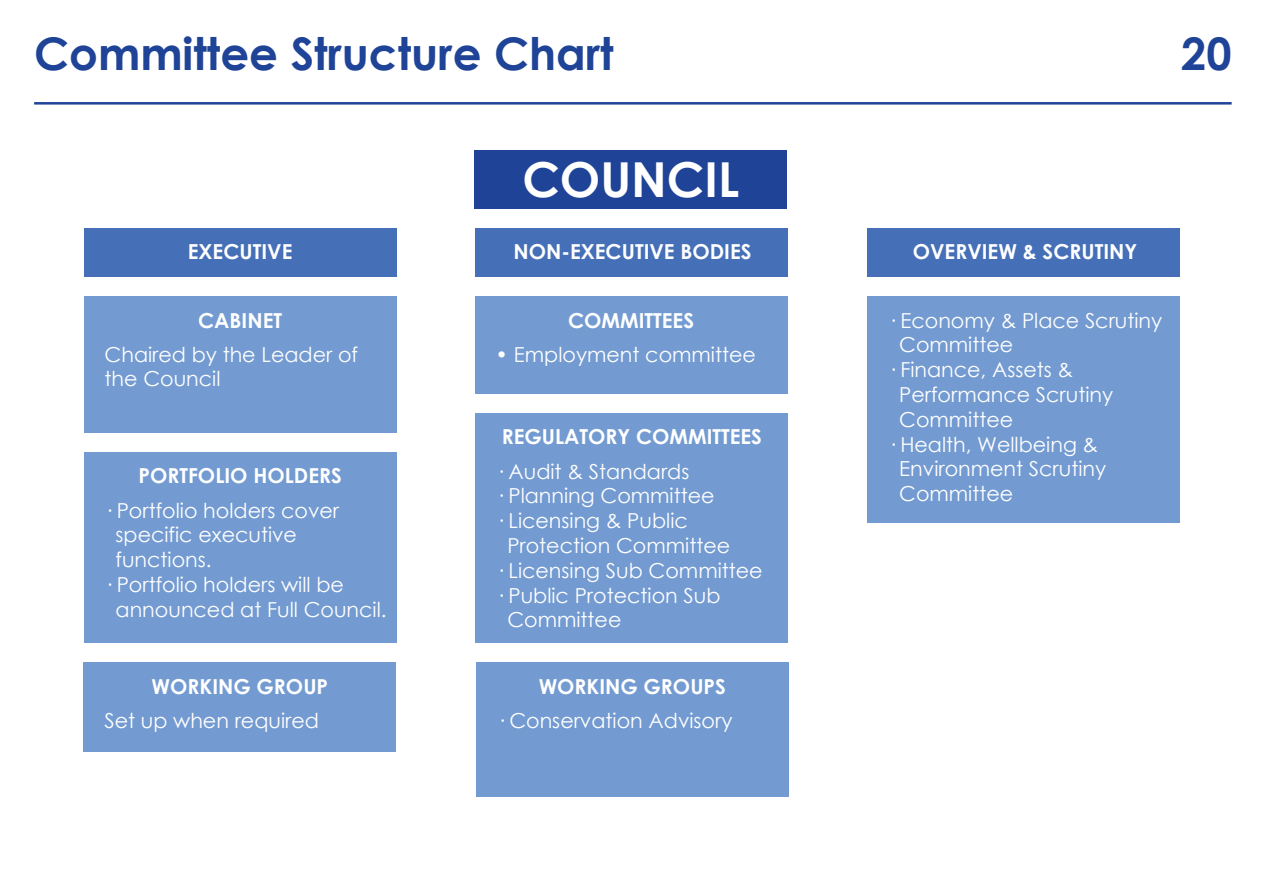
<style>
.page{position:relative;width:1263px;height:893px;background:#fff}
.page>*{position:absolute;margin:0;border:0;box-sizing:border-box;transform-origin:0 0}
.t1{font:700 48.15px "Century Gothic";color:#fff}
.t2{font:700 45px "Century Gothic";color:#1e4397}
.t3{font:20.7px/24.8px "Century Gothic";color:#fff}
.t4{font:700 20.7px "Century Gothic";color:#fff}
</style>
<div class="page">
<hr style="left:34px;top:102px;width:1198px;height:3px;background:#1e4397">
<div style="left:475px;top:150px;width:312px;height:58px;background:#1e4397"></div>
<div style="left:867px;top:228px;width:312px;height:49px;background:#456fb7"></div>
<div style="left:867px;top:296px;width:312px;height:226px;background:#739bd1"></div>
<div style="left:84px;top:228px;width:312px;height:49px;background:#456fb7"></div>
<div style="left:84px;top:296px;width:312px;height:137px;background:#739bd1"></div>
<div style="left:84px;top:453px;width:312px;height:190px;background:#739bd1"></div>
<div style="left:84px;top:663px;width:312px;height:89px;background:#739bd1"></div>
<div style="left:475px;top:228px;width:312px;height:49px;background:#456fb7"></div>
<div style="left:475px;top:296px;width:312px;height:98px;background:#739bd1"></div>
<div style="left:476px;top:413px;width:312px;height:230px;background:#739bd1"></div>
<div style="left:476px;top:663px;width:312px;height:134px;background:#739bd1"></div>
<h2 class="t2" style="left:34px;top:19px;width:581px">Committee Structure Chart</h2>
<p class="t4" style="left:188px;top:236px;width:106px">EXECUTIVE</p>
<p class="t4" style="left:198px;top:304px;width:85px">CABINET</p>
<p class="t3" style="left:105px;top:341px;width:255px">Chaired by the Leader of the Council</p>
<p class="t4" style="left:138px;top:460px;width:205px">PORTFOLIO HOLDERS</p>
<p class="t3" style="left:104px;top:497px;width:236px">· Portfolio holders cover</p>
<p class="t3" style="left:116px;top:522px;width:183px">specific executive</p>
<p class="t3" style="left:116px;top:547px;width:98px">functions.</p>
<p class="t3" style="left:104px;top:572px;width:241px">· Portfolio holders will be</p>
<p class="t3" style="left:116px;top:597px;width:272px">announced at Full Council.</p>
<p class="t4" style="left:152px;top:671px;width:178px">WORKING GROUP</p>
<p class="t3" style="left:104px;top:708px;width:216px">Set up when required</p>
<h1 class="t1" style="left:522px;top:143px;width:218px">COUNCIL</h1>
<p class="t4" style="left:513px;top:236px;width:240px">NON-EXECUTIVE BODIES</p>
<p class="t4" style="left:568px;top:305px;width:128px">COMMITTEES</p>
<p class="t3" style="left:496px;top:342px;width:262px">• Employment committee</p>
<p class="t4" style="left:502px;top:421px;width:262px">REGULATORY COMMITTEES</p>
<p class="t3" style="left:496px;top:458px;width:195px">· Audit &amp; Standards</p>
<p class="t3" style="left:496px;top:483px;width:220px">· Planning Committee</p>
<p class="t3" style="left:496px;top:508px;width:193px">· Licensing &amp; Public</p>
<p class="t3" style="left:507px;top:533px;width:224px">Protection Committee</p>
<p class="t3" style="left:496px;top:558px;width:268px">· Licensing Sub Committee</p>
<p class="t3" style="left:496px;top:582px;width:226px">· Public Protection Sub</p>
<p class="t3" style="left:507px;top:607px;width:116px">Committee</p>
<p class="t4" style="left:539px;top:671px;width:189px">WORKING GROUPS</p>
<p class="t3" style="left:497px;top:708px;width:237px">· Conservation Advisory</p>
<h2 class="t2" style="left:1181px;top:19px;width:52px">20</h2>
<p class="t4" style="left:913px;top:236px;width:226px">OVERVIEW &amp; SCRUTINY</p>
<p class="t3" style="left:888px;top:307px;width:276px">· Economy &amp; Place Scrutiny</p>
<p class="t3" style="left:899px;top:332px;width:116px">Committee</p>
<p class="t3" style="left:888px;top:357px;width:187px">· Finance, Assets &amp;</p>
<p class="t3" style="left:899px;top:382px;width:215px">Performance Scrutiny</p>
<p class="t3" style="left:899px;top:407px;width:116px">Committee</p>
<p class="t3" style="left:888px;top:431px;width:212px">· Health, Wellbeing &amp;</p>
<p class="t3" style="left:899px;top:456px;width:209px">Environment Scrutiny</p>
<p class="t3" style="left:899px;top:481px;width:116px">Committee</p>
</div>
